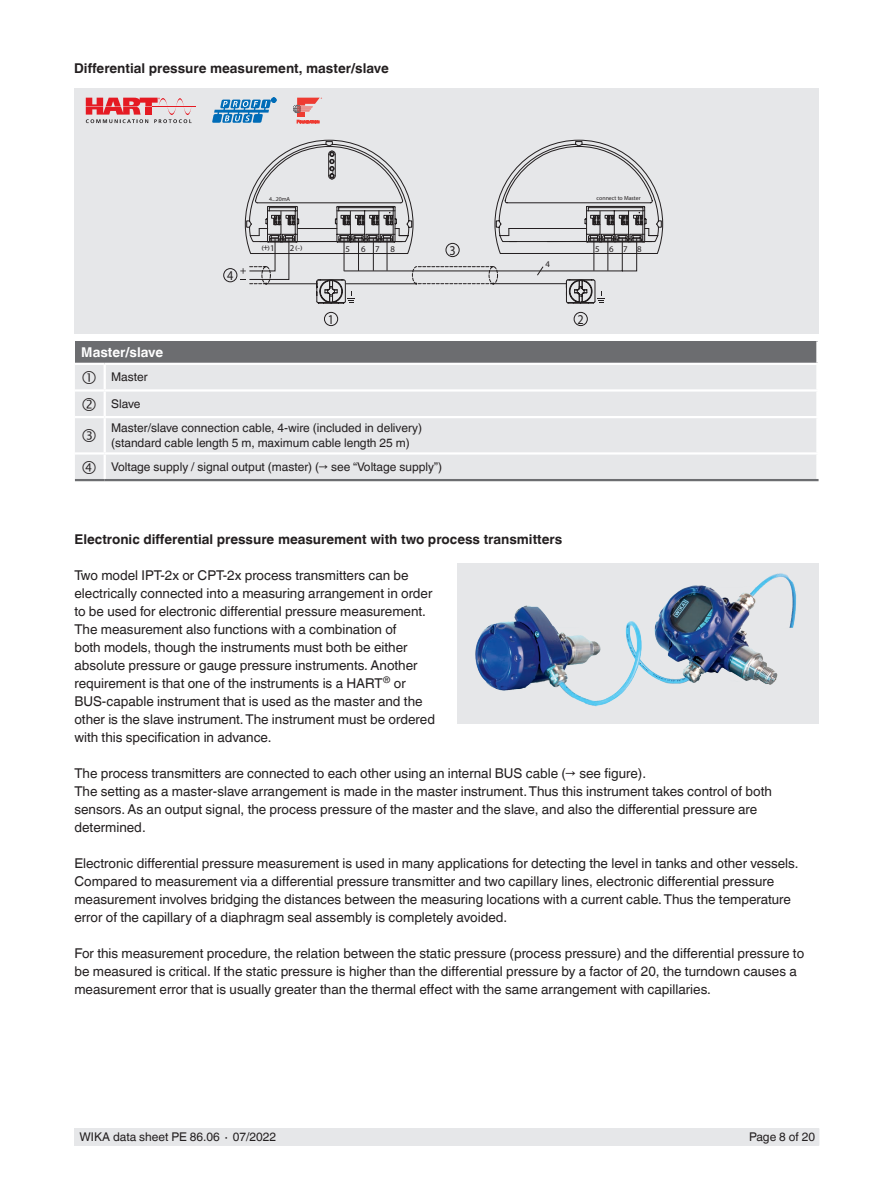
<style>
.page{position:relative;width:893px;height:1188px;background:#fff}
.page>*{position:absolute;margin:0;border:0;box-sizing:border-box;transform-origin:0 0}
.t1{font:13.5px/18px "Helvetica World";color:#231f20}
.t2{font:700 13.5px "Helvetica World";color:#231f20}
.t3{font:700 13.5px "Helvetica World";color:#fff}
.t4{font:13.5px "Helvetica Linotype";color:#231f20;scale:.9 1}
.t5{font:12px/24px "Helvetica World";color:#231f20}
.t6{font:8.85px "Helvetica Linotype";letter-spacing:1.08em;color:#231f20}
.t7{font:6.45px "Helvetica Linotype";color:#231f20;scale:1.36 1}
.t8{font:5.85px "Helvetica Linotype";color:#231f20}
.s1{font-size:8.85px}
</style>
<div class="page">
<div style="left:75px;top:1128px;width:744px;height:17px;background:#e6e7e9"></div>
<div style="left:74px;top:88px;width:745px;height:246px;background:#e6e7e9"></div>
<div style="left:223px;top:268px;width:14px;height:14px;border:1px solid #231f20;border-radius:50%"></div>
<div style="left:324px;top:312px;width:14px;height:14px;border:1px solid #231f20;border-radius:50%"></div>
<div style="left:574px;top:312px;width:13px;height:14px;border:1px solid #231f20;border-radius:50%"></div>
<svg style="left:240px;top:140px;width:423px;height:163px"></svg>
<hr style="left:346px;top:283px;width:69px;height:1px;background:#231f20">
<div style="left:75px;top:341px;width:742px;height:23px;background:#6c6d70"></div>
<div style="left:75px;top:365px;width:741px;height:114px;background:#e6e7e9"></div>
<hr style="left:816px;top:341px;width:3px;height:22px;background:#fff">
<hr style="left:75px;top:363px;width:30px;height:2px;background:#fff">
<hr style="left:105px;top:363px;width:714px;height:2px;background:#fff">
<hr style="left:104px;top:365px;width:2px;height:24px;background:#fff">
<hr style="left:75px;top:389px;width:30px;height:3px;background:#fff">
<hr style="left:105px;top:389px;width:714px;height:3px;background:#fff">
<hr style="left:104px;top:392px;width:2px;height:24px;background:#fff">
<hr style="left:75px;top:416px;width:30px;height:2px;background:#fff">
<hr style="left:105px;top:416px;width:714px;height:2px;background:#fff">
<hr style="left:104px;top:418px;width:2px;height:34px;background:#fff">
<hr style="left:75px;top:452px;width:30px;height:3px;background:#fff">
<hr style="left:105px;top:452px;width:714px;height:3px;background:#fff">
<hr style="left:104px;top:455px;width:2px;height:24px;background:#fff">
<hr style="left:75px;top:479px;width:30px;height:2px;background:#6c6d70">
<hr style="left:105px;top:479px;width:714px;height:2px;background:#6c6d70">
<hr style="left:152px;top:106px;width:43px;height:1px;background:#e51a23">
<svg style="left:86px;top:98px;width:106px;height:25px"></svg>
<svg style="left:212px;top:98px;width:64px;height:25px"></svg>
<div style="left:297px;top:112px;width:8px;height:5px;background:#ee3b32"></div>
<svg style="left:297px;top:120px;width:22px;height:3px"></svg>
<svg style="left:293px;top:98px;width:29px;height:15px"></svg>
<img style="left:458px;top:563px;width:361px;height:161px">
<svg style="left:83px;top:371px;width:13px;height:13px"></svg>
<svg style="left:83px;top:398px;width:13px;height:13px"></svg>
<svg style="left:83px;top:429px;width:13px;height:13px"></svg>
<svg style="left:83px;top:461px;width:13px;height:13px"></svg>
<p class="t2" style="left:74px;top:61px;width:316px">Differential pressure measurement, master/slave</p>
<p class="t8" style="left:269px;top:195px;width:23px">4...20mA</p>
<p class="t8" style="left:597px;top:195px;width:46px">connect to Master</p>
<p class="t4" style="left:227px;top:267px;width:8px">4</p>
<p class="t7" style="left:261px;top:244px;width:11px">( <span class="s1">+</span>)<span class="s1">1</span></p>
<p class="t7" style="left:290px;top:244px;width:11px"><span class="s1">2</span>(-)</p>
<p class="t6" style="left:346px;top:243px;width:6px">5</p>
<p class="t6" style="left:361px;top:243px;width:35px">678</p>
<p class="t4" style="left:449px;top:242px;width:8px">3</p>
<p class="t6" style="left:545px;top:258px;width:6px">4</p>
<p class="t6" style="left:595px;top:243px;width:48px">5678</p>
<p class="t4" style="left:328px;top:311px;width:8px">1</p>
<p class="t4" style="left:578px;top:311px;width:8px">2</p>
<p class="t3" style="left:81px;top:345px;width:83px">Master/slave</p>
<p class="t5" style="left:111px;top:365px;width:38px">Master</p>
<p class="t5" style="left:111px;top:392px;width:313px">Slave<br>Master/slave connection cable, 4-wire (included in delivery)</p>
<p class="t5" style="left:111px;top:431px;width:333px">(standard cable length 5 m, maximum cable length 25 m)<br>Voltage supply / signal output (master) (→ see “Voltage supply”)</p>
<p class="t2" style="left:74px;top:531px;width:489px">Electronic differential pressure measurement with two process transmitters</p>
<p class="t1" style="left:74px;top:566px;width:362px">Two model IPT-2x or CPT-2x process transmitters can be electrically connected into a measuring arrangement in order to be used for electronic differential pressure measurement.<br>The measurement also functions with a combination of<br>both models, though the instruments must both be either absolute pressure or gauge pressure instruments. Another requirement is that one of the instruments is a HART<sup>®</sup> or BUS-capable instrument that is used as the master and the other is the slave instrument. The instrument must be ordered with this specification in advance.</p>
<p class="t1" style="left:74px;top:764px;width:699px">The process transmitters are connected to each other using an internal BUS cable (→ see figure).<br>The setting as a master-slave arrangement is made in the master instrument. Thus this instrument takes control of both sensors. As an output signal, the process pressure of the master and the slave, and also the differential pressure are determined.</p>
<p class="t1" style="left:74px;top:854px;width:726px">Electronic differential pressure measurement is used in many applications for detecting the level in tanks and other vessels.<br>Compared to measurement via a differential pressure transmitter and two capillary lines, electronic differential pressure measurement involves bridging the distances between the measuring locations with a current cable. Thus the temperature error of the capillary of a diaphragm seal assembly is completely avoided.</p>
<p class="t1" style="left:74px;top:944px;width:731px">For this measurement procedure, the relation between the static pressure (process pressure) and the differential pressure to be measured is critical. If the static pressure is higher than the differential pressure by a factor of 20, the turndown causes a measurement error that is usually greater than the thermal effect with the same arrangement with capillaries.</p>
<p class="t5" style="left:80px;top:1125px;width:198px">WIKA data sheet PE 86.06 ∙ 07/2022</p>
<p class="t5" style="left:749px;top:1125px;width:68px">Page 8 of 20</p>
</div>
